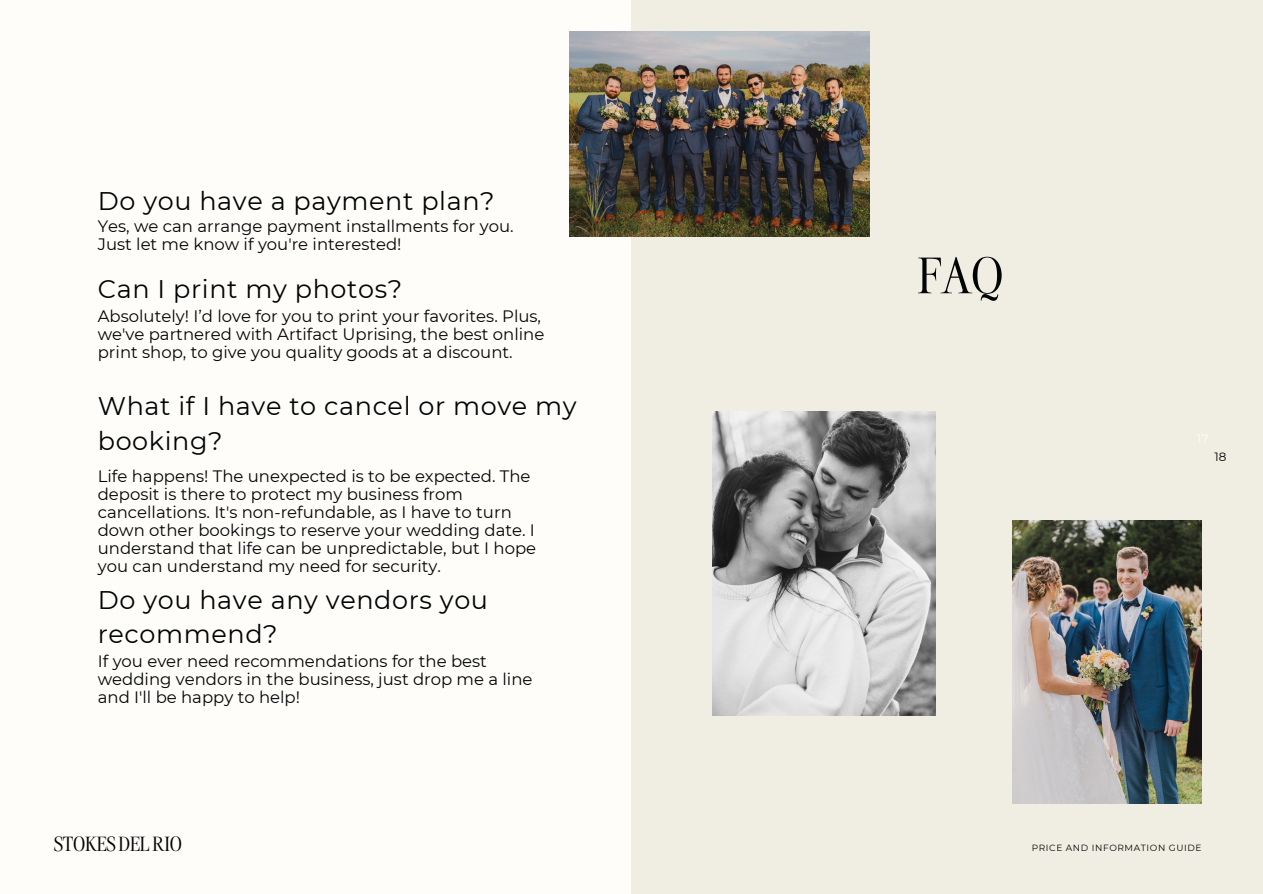
<style>
.page{position:relative;width:1263px;height:894px;background:#fff}
.page>*{position:absolute;margin:0;border:0;box-sizing:border-box;transform-origin:0 0}
.t1{font:54px "Very Vogue Display";color:#010405}
.t2{font:25.5px/34.8px "Montserrat";letter-spacing:.025em;color:#010405}
.t3{font:21.6px "Very Vogue Display";color:#010405}
.t4{font:16.5px/18px "Montserrat";color:#010405}
.t5{font:12px "Montserrat";color:#010405}
.t6{font:9px "Montserrat";letter-spacing:.065em;color:#010405}
</style>
<div class="page">
<div style="left:0;top:0;width:1263px;height:893px;background:#fffdf9"></div>
<div style="left:631px;top:0;width:632px;height:893px;background:#f0ede2"></div>
<img style="left:569px;top:31px;width:300px;height:205px">
<img style="left:713px;top:412px;width:223px;height:303px">
<img style="left:1012px;top:520px;width:189px;height:283px">
<p class="t2" style="left:98px;top:184px;width:398px">Do you have a payment plan?</p>
<p class="t4" style="left:98px;top:217px;width:417px">Yes, we can arrange payment installments for you.<br>Just let me know if you're interested!</p>
<p class="t2" style="left:98px;top:271px;width:306px">Can I print my photos?</p>
<h2 class="t4" style="left:98px;top:307px;width:448px">Absolutely! I’d love for you to print your favorites. Plus, we've partnered with Artifact Uprising, the best online print shop, to give you quality goods at a discount.</h2>
<h4 class="t2" style="left:98px;top:389px;width:480px">What if I have to cancel or move my booking?</h4>
<p class="t4" style="left:98px;top:466px;width:440px">Life happens! The unexpected is to be expected. The deposit is there to protect my business from cancellations. It's non-refundable, as I have to turn down other bookings to reserve your wedding date. I understand that life can be unpredictable, but I hope you can understand my need for security.</p>
<h2 class="t2" style="left:98px;top:582px;width:392px">Do you have any vendors you recommend?</h2>
<h4 class="t4" style="left:98px;top:652px;width:436px">If you ever need recommendations for the best wedding vendors in the business, just drop me a line and I'll be happy to help!</h4>
<p class="t1" style="left:918px;top:242px;width:86px">FAQ</p>
<h3 class="t5" style="left:1214px;top:449px;width:13px">18</h3>
<h2 class="t3" style="left:54px;top:829px;width:129px">STOKES DEL RIO</h2>
<h4 class="t6" style="left:1032px;top:841px;width:171px">PRICE AND INFORMATION GUIDE</h4>
</div>
